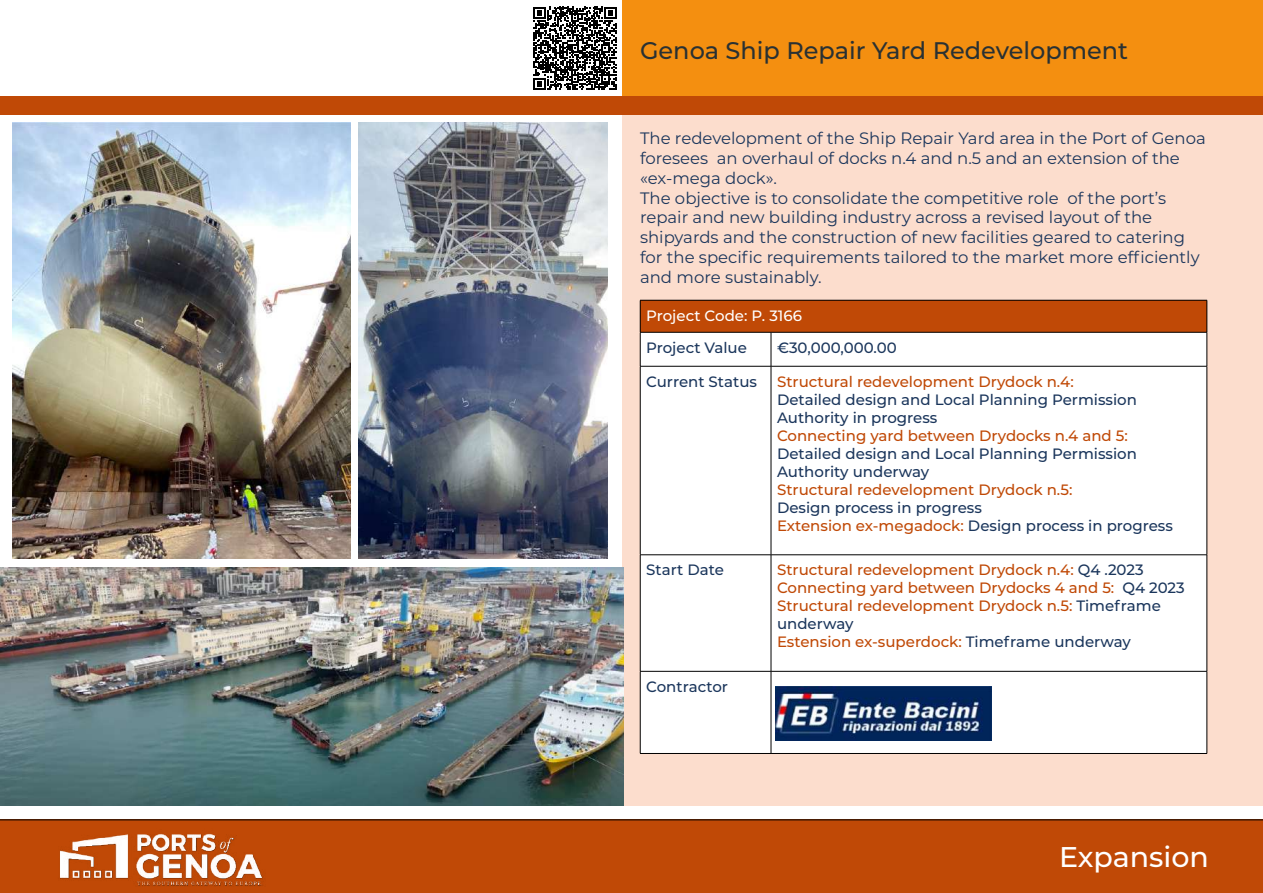
<style>
.page{position:relative;width:1263px;height:893px;background:#fff}
.page>*{position:absolute;margin:0;border:0;box-sizing:border-box;transform-origin:0 0}
.t1{font:500 28.5px "Montserrat";color:#fff}
.t2{font:500 24px "Montserrat";color:#293133}
.t3{font:16.5px/19.8px "Montserrat";color:#1b365c}
.t4{font:500 15px/18px "Montserrat";color:#c04906}
.t5{font:500 15px/18px "Montserrat";color:#1b365c}
.t6{font:500 15px "Montserrat";color:#fff}
.s1{color:#c04906}
.s2{color:#1b365c}
</style>
<div class="page">
<div style="left:0;top:820px;width:1263px;height:73px;background:#c04906"></div>
<div style="left:622px;top:105px;width:641px;height:701px;background:#fcddcd"></div>
<div style="left:622px;top:0;width:641px;height:107px;background:#f48f10"></div>
<img style="left:54px;top:819px;width:223px;height:74px">
<div style="left:0;top:96px;width:1263px;height:18px;background:#c04906"></div>
<div style="left:640px;top:300px;width:567px;height:32px;background:#c04906"></div>
<div style="left:641px;top:333px;width:565px;height:420px;background:#fff"></div>
<hr style="left:640px;top:300px;width:131px;height:1px;background:#000">
<hr style="left:640px;top:300px;width:1px;height:32px;background:#000">
<hr style="left:771px;top:300px;width:436px;height:1px;background:#000">
<hr style="left:1206px;top:300px;width:1px;height:32px;background:#000">
<hr style="left:640px;top:332px;width:131px;height:1px;background:#000">
<hr style="left:640px;top:332px;width:1px;height:34px;background:#000">
<hr style="left:771px;top:332px;width:436px;height:1px;background:#000">
<hr style="left:771px;top:332px;width:1px;height:34px;background:#000">
<hr style="left:1206px;top:332px;width:1px;height:34px;background:#000">
<hr style="left:640px;top:366px;width:131px;height:1px;background:#000">
<hr style="left:640px;top:366px;width:1px;height:189px;background:#000">
<hr style="left:771px;top:366px;width:436px;height:1px;background:#000">
<hr style="left:771px;top:366px;width:1px;height:189px;background:#000">
<hr style="left:1206px;top:366px;width:1px;height:189px;background:#000">
<hr style="left:640px;top:554px;width:131px;height:1px;background:#000">
<hr style="left:640px;top:555px;width:1px;height:116px;background:#000">
<hr style="left:771px;top:554px;width:436px;height:1px;background:#000">
<hr style="left:771px;top:555px;width:1px;height:116px;background:#000">
<hr style="left:1206px;top:555px;width:1px;height:116px;background:#000">
<hr style="left:640px;top:671px;width:131px;height:1px;background:#000">
<hr style="left:640px;top:671px;width:1px;height:82px;background:#000">
<hr style="left:771px;top:671px;width:436px;height:1px;background:#000">
<hr style="left:771px;top:671px;width:1px;height:82px;background:#000">
<hr style="left:1206px;top:671px;width:1px;height:82px;background:#000">
<hr style="left:640px;top:753px;width:131px;height:1px;background:#000">
<hr style="left:771px;top:753px;width:436px;height:1px;background:#000">
<img style="left:775px;top:686px;width:216px;height:55px">
<img style="left:358px;top:122px;width:250px;height:436px">
<img style="left:12px;top:122px;width:339px;height:436px">
<img style="left:0;top:568px;width:623px;height:238px">
<svg style="left:533px;top:7px;width:83px;height:83px"></svg>
<h2 class="t2" style="left:640px;top:34px;width:490px">Genoa Ship Repair Yard Redevelopment</h2>
<p class="t3" style="left:640px;top:128px;width:567px">The redevelopment of the Ship Repair Yard area in the Port of Genoa foresees an overhaul of docks n.4 and n.5 and an extension of the «ex-mega dock».<br>The objective is to consolidate the competitive role of the port’s repair and new building industry across a revised layout of the shipyards and the construction of new facilities geared to catering for the specific requirements tailored to the market more efficiently and more sustainably.</p>
<p class="t6" style="left:646px;top:305px;width:157px">Project Code: P. 3166</p>
<p class="t5" style="left:646px;top:338px;width:102px">Project Value</p>
<p class="t5" style="left:777px;top:338px;width:121px">€30,000,000.00</p>
<p class="t5" style="left:646px;top:372px;width:112px">Current Status</p>
<p class="t4" style="left:777px;top:372px;width:298px">Structural redevelopment Drydock n.4:</p>
<p class="t5" style="left:777px;top:390px;width:361px">Detailed design and Local Planning Permission<br>Authority in progress</p>
<p class="t4" style="left:777px;top:426px;width:352px">Connecting yard between Drydocks n.4 and 5:</p>
<p class="t5" style="left:777px;top:444px;width:361px">Detailed design and Local Planning Permission<br>Authority underway</p>
<p class="t4" style="left:777px;top:480px;width:297px">Structural redevelopment Drydock n.5:</p>
<p class="t5" style="left:777px;top:498px;width:397px">Design process in progress<br><span class="s1">Extension ex-megadock:</span> Design process in progress</p>
<p class="t5" style="left:646px;top:560px;width:79px">Start Date</p>
<p class="t4" style="left:777px;top:560px;width:409px">Structural redevelopment Drydock n.4: <span class="s2">Q4 .2023<br></span>Connecting yard between Drydocks 4 and 5: <span class="s2">Q4 2023<br></span>Structural redevelopment Drydock n.5: <span class="s2">Timeframe underway<br></span>Estension ex-superdock: <span class="s2">Timeframe underway</span></p>
<p class="t5" style="left:646px;top:677px;width:83px">Contractor</p>
<h1 class="t1" style="left:1059px;top:836px;width:151px">Expansion</h1>
</div>
